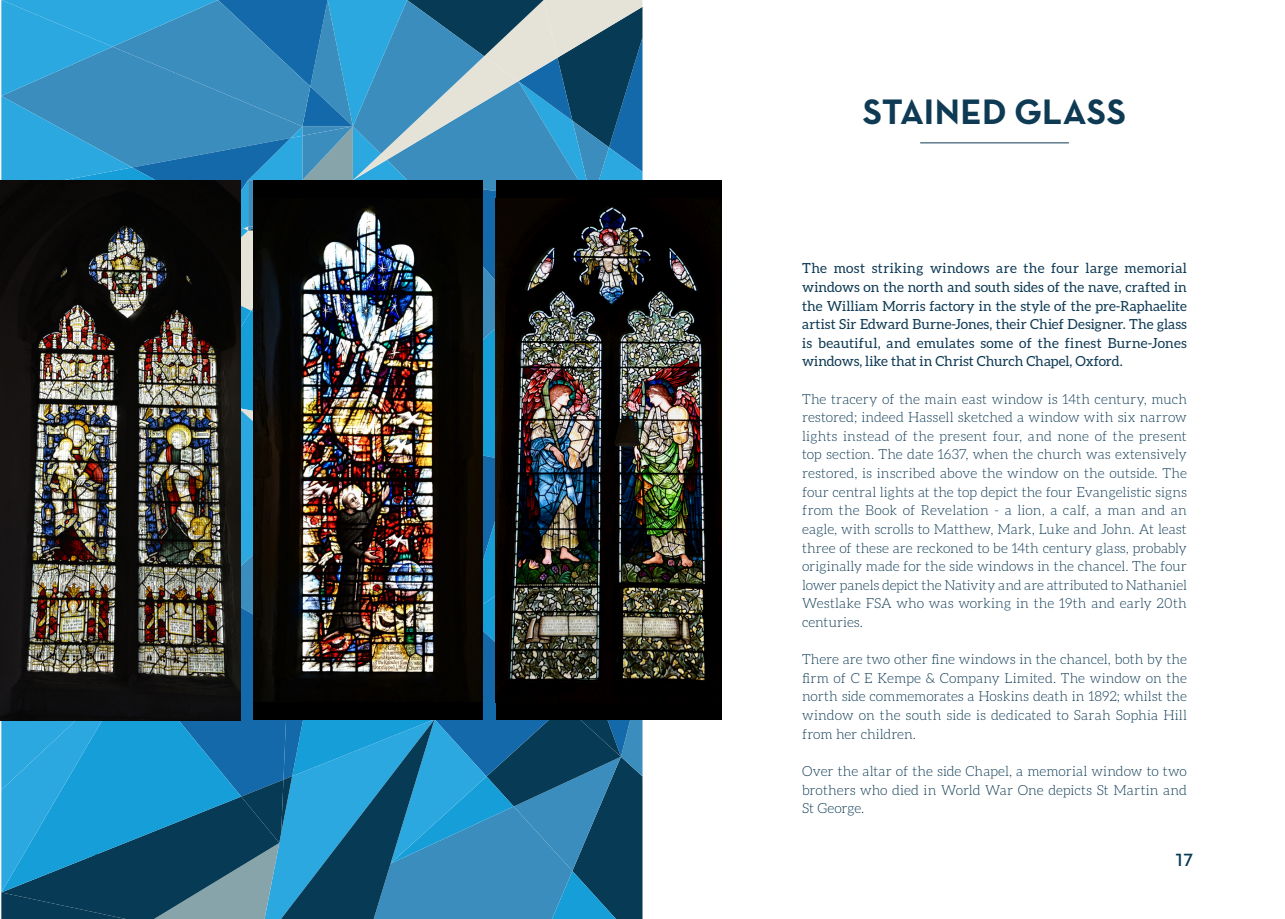
<style>
.page{position:relative;width:1285px;height:919px;background:#fff}
.page>*{position:absolute;margin:0;border:0;box-sizing:border-box;transform-origin:0 0}
.Body_1{font:36px "Neutra Text TF Bold Alt";letter-spacing:.005em;color:#0e3a54}
.t1{font:18px "Neutra Text TF Demi Alt";color:#073a54}
.Body_1-2{font:300 13.8px/18.6px "Aleo";letter-spacing:.005em;color:#0e3a54;text-align:justify}
.Body_1-3{font:13.8px/18.6px "Aleo";letter-spacing:.005em;color:#0e3a54;text-align:justify}
</style>
<div class="page">
<svg style="left:1px;top:0;width:641px;height:918px;background:#2c83b0"></svg>
<div style="left:253px;top:180px;width:230px;height:540px;background:#000"></div>
<img style="left:253px;top:206px;width:230px;height:495px">
<img style="left:0;top:180px;width:240px;height:540px">
<div style="left:496px;top:180px;width:225px;height:540px;background:#000"></div>
<img style="left:496px;top:198px;width:225px;height:493px">
<hr style="left:920px;top:143px;width:148px;height:1px;background:#0e3a54">
<p class="Body_1" style="left:862px;top:90px;width:265px">STAINED GLASS</p>
<p class="Body_1-3" style="left:802px;top:259px;width:386px">The most striking windows are the four large memorial windows on the north and south sides of the nave, crafted in the William Morris factory in the style of the pre-Raphaelite artist Sir Edward Burne-Jones, their Chief Designer. The glass is beautiful, and emulates some of the finest Burne-Jones windows, like that in Christ Church Chapel, Oxford.</p>
<p class="Body_1-2" style="left:802px;top:389px;width:386px">The tracery of the main east window is 14th century, much restored; indeed Hassell sketched a window with six narrow lights instead of the present four, and none of the present top section. The date 1637, when the church was extensively restored, is inscribed above the window on the outside. The four central lights at the top depict the four Evangelistic signs from the Book of Revelation - a lion, a calf, a man and an eagle, with scrolls to Matthew, Mark, Luke and John. At least three of these are reckoned to be 14th century glass, probably originally made for the side windows in the chancel. The four lower panels depict the Nativity and are attributed to Nathaniel Westlake FSA who was working in the 19th and early 20th centuries.</p>
<p class="Body_1-2" style="left:802px;top:650px;width:386px">There are two other fine windows in the chancel, both by the firm of C E Kempe &amp; Company Limited. The window on the north side commemorates a Hoskins death in 1892; whilst the window on the south side is dedicated to Sarah Sophia Hill from her children.</p>
<p class="Body_1-2" style="left:802px;top:761px;width:386px">Over the altar of the side Chapel, a memorial window to two brothers who died in World War One depicts St Martin and St George.</p>
<h2 class="t1" style="left:1173px;top:848px;width:21px">17</h2>
</div>
